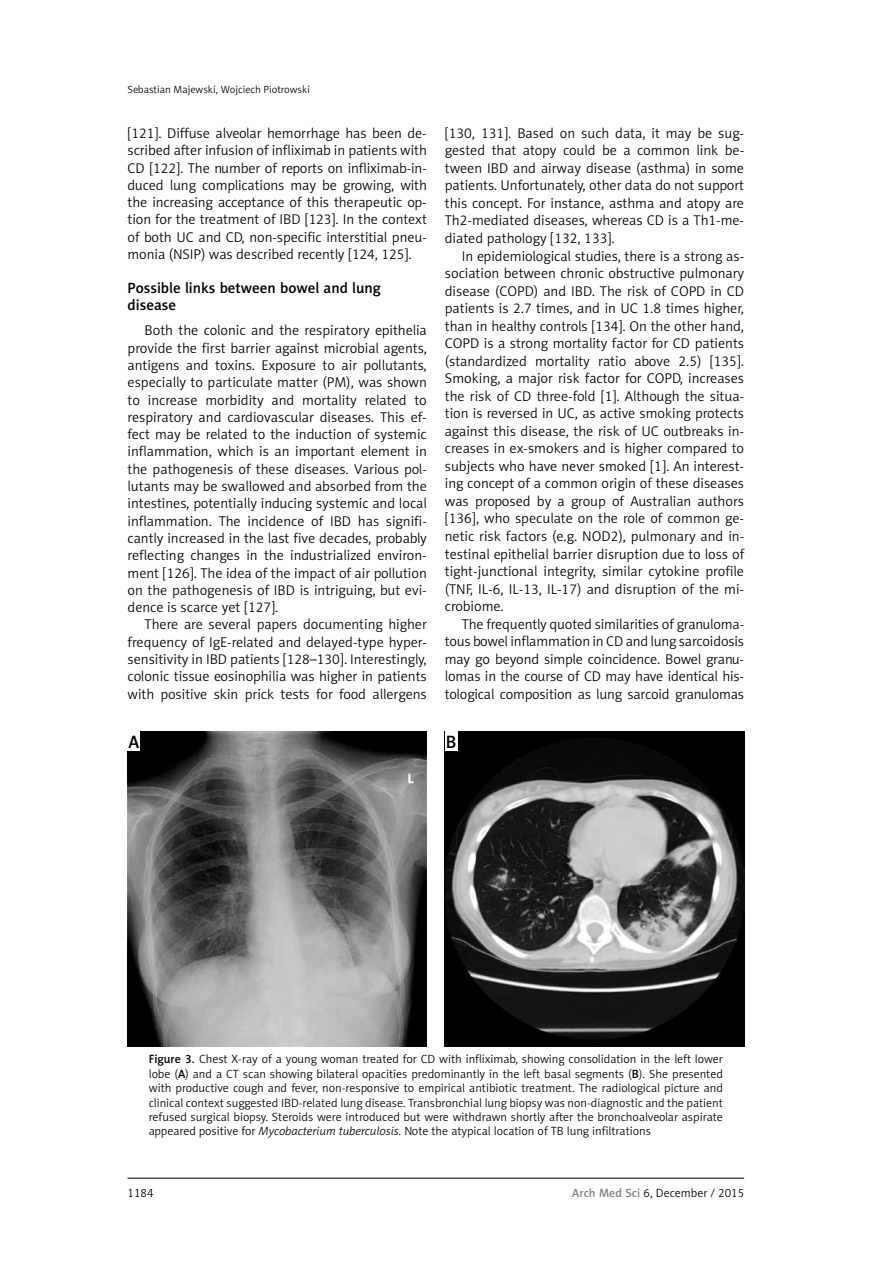
<style>
.page{position:relative;width:893px;height:1263px;background:#fff}
.page>*{position:absolute;margin:0;border:0;box-sizing:border-box;transform-origin:0 0}
.t1{font:18px "Naomi Sans EFN Medium";color:#000}
.t2{font:15px/16.5px "Naomi Sans EFN Medium";color:#000}
.t3{font:14.25px/17.5px "Naomi Sans EFN Light";color:#000;text-align:justify}
.t4{font:12px/14.4px "Naomi Sans EFN Light";color:#000;text-align:justify}
.t5{font:10.5px "Naomi Sans EFN Light";color:#000}
.s1{font-family:"Naomi Sans EFN Medium"}
.s2{font-style:italic}
.s3{font-family:"Naomi Sans EFN Medium";color:#808285}
</style>
<div class="page">
<hr style="left:128px;top:1178px;width:616px;height:1px;background:#000">
<img style="left:128px;top:732px;width:299px;height:314px">
<img style="left:445px;top:732px;width:299px;height:314px">
<div style="left:445px;top:732px;width:13px;height:19px;background:#fff"></div>
<div style="left:128px;top:732px;width:12px;height:19px;background:#fff"></div>
<p class="t5" style="left:128px;top:83px;width:184px">Sebastian Majewski, Wojciech Piotrowski</p>
<p class="t3" style="left:128px;top:124px;width:301px">[121]. Diffuse alveolar hemorrhage has been de&shy;scribed after infusion of infliximab in patients with CD [122]. The number of reports on infliximab-in&shy;duced lung complications may be growing, with the increasing acceptance of this therapeutic op&shy;tion for the treatment of IBD [123]. In the context of both UC and CD, non-specific interstitial pneu&shy;monia (NSIP) was described recently [124, 125].</p>
<p class="t2" style="left:128px;top:280px;width:255px">Possible links between bowel and lung disease</p>
<p class="t3" style="left:128px;top:322px;width:301px;text-indent:17px">Both the colonic and the respiratory epithelia provide the first barrier against microbial agents, antigens and toxins. Exposure to air pollutants, especially to particulate matter (PM), was shown to increase morbidity and mortality related to respiratory and cardiovascular diseases. This ef&shy;fect may be related to the induction of systemic inflammation, which is an important element in the pathogenesis of these diseases. Various pol&shy;lutants may be swallowed and absorbed from the intestines, potentially inducing systemic and local inflammation. The incidence of IBD has signifi&shy;cantly increased in the last five decades, probably reflecting changes in the industrialized environ&shy;ment [126]. The idea of the impact of air pollution on the pathogenesis of IBD is intriguing, but evi&shy;dence is scarce yet [127].</p>
<p class="t3" style="left:128px;top:616px;width:301px;text-indent:17px">There are several papers documenting higher frequency of IgE-related and delayed-type hyper&shy;sensitivity in IBD patients [128–130]. Interestingly, colonic tissue eosinophilia was higher in patients with positive skin prick tests for food allergens</p>
<p class="t3" style="left:445px;top:124px;width:301px">[130, 131]. Based on such data, it may be sug&shy;gested that atopy could be a common link be&shy;tween IBD and airway disease (asthma) in some patients. Unfortunately, other data do not support this concept. For instance, asthma and atopy are Th2-mediated diseases, whereas CD is a Th1-me&shy;diated pathology [132, 133].</p>
<p class="t3" style="left:445px;top:247px;width:301px;text-indent:17px">In epidemiological studies, there is a strong as&shy;sociation between chronic obstructive pulmonary disease (COPD) and IBD. The risk of COPD in CD patients is 2.7 times, and in UC 1.8 times higher, than in healthy controls [134]. On the other hand, COPD is a strong mortality factor for CD patients (standardized mortality ratio above 2.5) [135].<br>Smoking, a major risk factor for COPD, increases the risk of CD three-fold [1]. Although the situa&shy;tion is reversed in UC, as active smoking protects against this disease, the risk of UC outbreaks in&shy;creases in ex-smokers and is higher compared to subjects who have never smoked [1]. An interest&shy;ing concept of a common origin of these diseases was proposed by a group of Australian authors [136], who speculate on the role of common ge&shy;netic risk factors (e.g. NOD2), pulmonary and in&shy;testinal epithelial barrier disruption due to loss of tight-junctional integrity, similar cytokine profile (TNF, IL-6, IL-13, IL-17) and disruption of the mi&shy;crobiome.</p>
<p class="t3" style="left:445px;top:615px;width:301px;text-indent:17px">The frequently quoted similarities of granuloma&shy;tous bowel inflammation in CD and lung sarcoidosis may go beyond simple coincidence. Bowel granu&shy;lomas in the course of CD may have identical his&shy;tological composition as lung sarcoid granulomas</p>
<p class="t1" style="left:128px;top:731px;width:12px">A</p>
<p class="t1" style="left:446px;top:731px;width:12px">B</p>
<p class="t4" style="left:149px;top:1052px;width:576px"><span class="s1">Figure 3.</span> Chest X-ray of a young woman treated for CD with infliximab, showing consolidation in the left lower lobe (<span class="s1">A</span>) and a CT scan showing bilateral opacities predominantly in the left basal segments (<span class="s1">B</span>). She presented with productive cough and fever, non-responsive to empirical antibiotic treatment. The radiological picture and clinical context suggested IBD-related lung disease. Transbronchial lung biopsy was non-diagnostic and the patient refused surgical biopsy. Steroids were introduced but were withdrawn shortly after the bronchoalveolar aspirate appeared positive for <span class="s2">Mycobacterium tuberculosis</span>. Note the atypical location of TB lung infiltrations</p>
<p class="t4" style="left:128px;top:1186px;width:27px">1184</p>
<p class="t4" style="left:572px;top:1186px;width:173px"><span class="s3">Arch Med Sci</span> 6, December / 2015</p>
</div>
